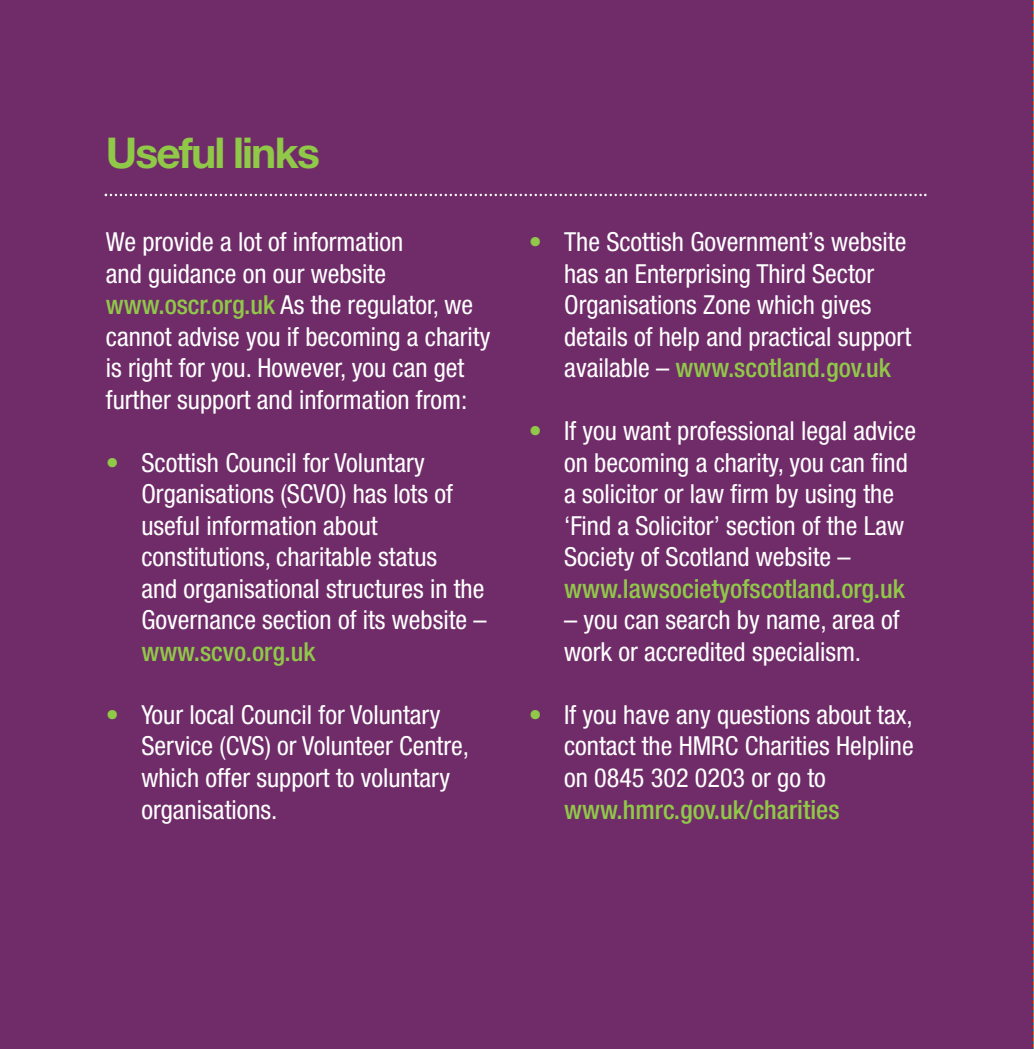
<style>
.page{position:relative;width:1034px;height:1049px;background:#fff}
.page>*{position:absolute;margin:0;border:0;box-sizing:border-box;transform-origin:0 0}
.t1{font:700 42.5px "Helvetica Neue LT";letter-spacing:-.045em;color:#90c848}
.t2{font:condensed 26.25px/31.5px "Helvetica Neue LT";color:#fff}
.t3{font:500 condensed 26.25px "Helvetica Neue LT";color:#90c848}
.s1{font-weight:500;color:#90c848}
.s2{color:#90c848}
</style>
<div class="page">
<div style="left:0;top:0;width:1033px;height:1049px;background:#702c69"></div>
<svg style="left:105px;top:194px;width:821px;height:2px"></svg>
<svg style="left:1033px;top:0;width:1px;height:1049px"></svg>
<h1 class="t1" style="left:106px;top:138px;width:215px">Useful links</h1>
<p class="t2" style="left:106px;top:229px;width:386px">We provide a lot of information<br>and guidance on our website <span class="s1">www.oscr.org.uk</span> As the regulator, we cannot advise you if becoming a charity is right for you. However, you can get further support and information from:</p>
<p class="t2" style="left:141px;top:449px;width:347px;text-indent:-35px"><span class="s2">•</span> Scottish Council for Voluntary Organisations (SCVO) has lots of useful information about constitutions, charitable status<br>and organisational structures in the Governance section of its website –</p>
<p class="t3" style="left:141px;top:642px;width:176px">www.scvo.org.uk</p>
<p class="t2" style="left:141px;top:701px;width:329px;text-indent:-35px"><span class="s2">•</span> Your local Council for Voluntary<br>Service (CVS) or Volunteer Centre, which offer support to voluntary organisations.</p>
<p class="t2" style="left:564px;top:229px;width:348px;text-indent:-35px"><span class="s2">•</span> The Scottish Government’s website has an Enterprising Third Sector Organisations Zone which gives details of help and practical support available – <span class="s1">www.scotland.gov.uk</span></p>
<p class="t2" style="left:564px;top:418px;width:353px;text-indent:-35px"><span class="s2">•</span> If you want professional legal advice on becoming a charity, you can find a solicitor or law firm by using the ‘Find a Solicitor’ section of the Law Society of Scotland website –</p>
<p class="t3" style="left:564px;top:579px;width:342px">www.lawsocietyofscotland.org.uk</p>
<p class="t2" style="left:564px;top:607px;width:337px">– you can search by name, area of work or accredited specialism.</p>
<p class="t2" style="left:564px;top:701px;width:351px;text-align:justify;text-indent:-35px"><span class="s2">•</span> If you have any questions about tax, contact the HMRC Charities Helpline on 0845 302 0203 or go to</p>
<p class="t3" style="left:564px;top:800px;width:277px">www.hmrc.gov.uk/charities</p>
</div>
